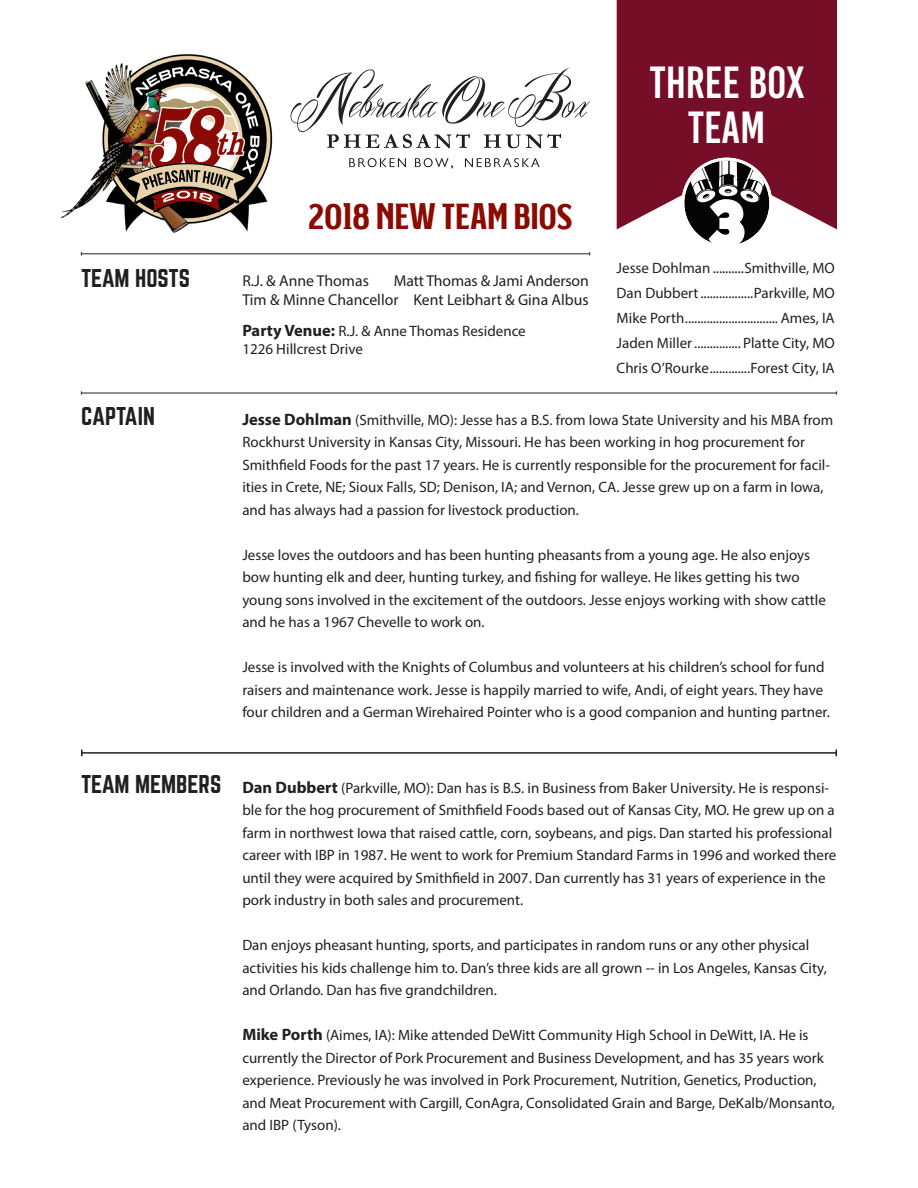
<style>
.page{position:relative;width:918px;height:1188px;background:#fff}
.page>*{position:absolute;margin:0;border:0;box-sizing:border-box;transform-origin:0 0}
.t1{font:62.4px "Chunk Five";color:#fff}
.t2{font:45px "Bebas Kai";color:#fff}
.t3{font:36px "Subversia";color:#8b0a02}
.t4{font:22.5px "Norwester";letter-spacing:-.01em;color:#231f20}
.t5{font:15.75px/18.9px "Myriad Pro";color:#231f20;text-align:right}
.t6{font:15px/22.5px "Myriad Pro";color:#231f20}
.s1{font-weight:700;font-size:16.5px}
</style>
<div class="page">
<div style="left:617px;top:0;width:220px;height:229px;background:#770e28"></div>
<hr style="left:81px;top:253px;width:509px;height:1px;background:#231f20">
<svg style="left:290px;top:68px;width:300px;height:80px"></svg>
<svg style="left:349px;top:158px;width:57px;height:9px"></svg>
<svg style="left:415px;top:158px;width:38px;height:11px"></svg>
<svg style="left:465px;top:158px;width:75px;height:9px"></svg>
<hr style="left:81px;top:393px;width:756px;height:1px;background:#231f20">
<img style="left:60px;top:54px;width:213px;height:179px">
<hr style="left:82px;top:752px;width:754px;height:2px;background:#231f20">
<svg style="left:684px;top:161px;width:85px;height:83px"></svg>
<div style="left:681px;top:158px;width:91px;height:90px;border:3px solid #fff;border-radius:50%"></div>
<p class="t2" style="left:650px;top:59px;width:156px">THREE BOX</p>
<p class="t2" style="left:688px;top:104px;width:79px">TEAM</p>
<h3 class="t4" style="left:81px;top:267px;width:111px">TEAM HOSTS</h3>
<h3 class="t3" style="left:308px;top:196px;width:266px">2018 NEW TEAM BIOS</h3>
<p class="t5" style="left:242px;top:271px;width:348px">Matt Thomas &amp; Jami Anderson<br>Tim &amp; Minne Chancellor Kent Leibhart &amp; Gina Albus</p>
<p class="t6" style="left:242px;top:322px;width:285px;line-height:18px"><span class="s1">Party Venue:</span> R.J. &amp; Anne Thomas Residence<br>1226 Hillcrest Drive</p>
<p class="t5" style="left:242px;top:271px;width:128px">R.J. &amp; Anne Thomas</p>
<h1 class="t1" style="left:710px;top:194px;width:35px">3</h1>
<p class="t6" style="left:617px;top:257px;width:220px">Jesse Dohlman ..........Smithville, MO</p>
<p class="t6" style="left:617px;top:282px;width:220px">Dan Dubbert.................Parkville, MO</p>
<p class="t6" style="left:617px;top:307px;width:220px">Mike Porth.............................. Ames, IA</p>
<p class="t6" style="left:617px;top:330px;width:220px;line-height:24.9px">Jaden Miller............... Platte City, MO<br>Chris O’Rourke.............Forest City, IA</p>
<h3 class="t4" style="left:81px;top:406px;width:75px">CAPTAIN</h3>
<p class="t6" style="left:242px;top:408px;width:593px"><span class="s1">Jesse Dohlman</span> (Smithville, MO): Jesse has a B.S. from Iowa State University and his MBA from Rockhurst University in Kansas City, Missouri. He has been working in hog procurement for Smithfield Foods for the past 17 years. He is currently responsible for the procurement for facil&shy;ities in Crete, NE; Sioux Falls, SD; Denison, IA; and Vernon, CA. Jesse grew up on a farm in Iowa, and has always had a passion for livestock production.</p>
<p class="t6" style="left:242px;top:543px;width:585px">Jesse loves the outdoors and has been hunting pheasants from a young age. He also enjoys bow hunting elk and deer, hunting turkey, and fishing for walleye. He likes getting his two young sons involved in the excitement of the outdoors. Jesse enjoys working with show cattle and he has a 1967 Chevelle to work on.</p>
<p class="t6" style="left:242px;top:656px;width:589px">Jesse is involved with the Knights of Columbus and volunteers at his children’s school for fund raisers and maintenance work. Jesse is happily married to wife, Andi, of eight years. They have four children and a German Wirehaired Pointer who is a good companion and hunting partner.</p>
<p class="t4" style="left:81px;top:774px;width:142px">TEAM MEMBERS</p>
<p class="t6" style="left:242px;top:776px;width:596px"><span class="s1">Dan Dubbert</span> (Parkville, MO): Dan has is B.S. in Business from Baker University. He is responsi&shy;ble for the hog procurement of Smithfield Foods based out of Kansas City, MO. He grew up on a farm in northwest Iowa that raised cattle, corn, soybeans, and pigs. Dan started his professional career with IBP in 1987. He went to work for Premium Standard Farms in 1996 and worked there until they were acquired by Smithfield in 2007. Dan currently has 31 years of experience in the pork industry in both sales and procurement.</p>
<p class="t6" style="left:242px;top:934px;width:586px">Dan enjoys pheasant hunting, sports, and participates in random runs or any other physical activities his kids challenge him to. Dan’s three kids are all grown -- in Los Angeles, Kansas City, and Orlando. Dan has five grandchildren.</p>
<p class="t6" style="left:242px;top:1024px;width:594px"><span class="s1">Mike Porth</span> (Aimes, IA): Mike attended DeWitt Community High School in DeWitt, IA. He is currently the Director of Pork Procurement and Business Development, and has 35 years work experience. Previously he was involved in Pork Procurement, Nutrition, Genetics, Production, and Meat Procurement with Cargill, ConAgra, Consolidated Grain and Barge, DeKalb/Monsanto, and IBP (Tyson).</p>
</div>
